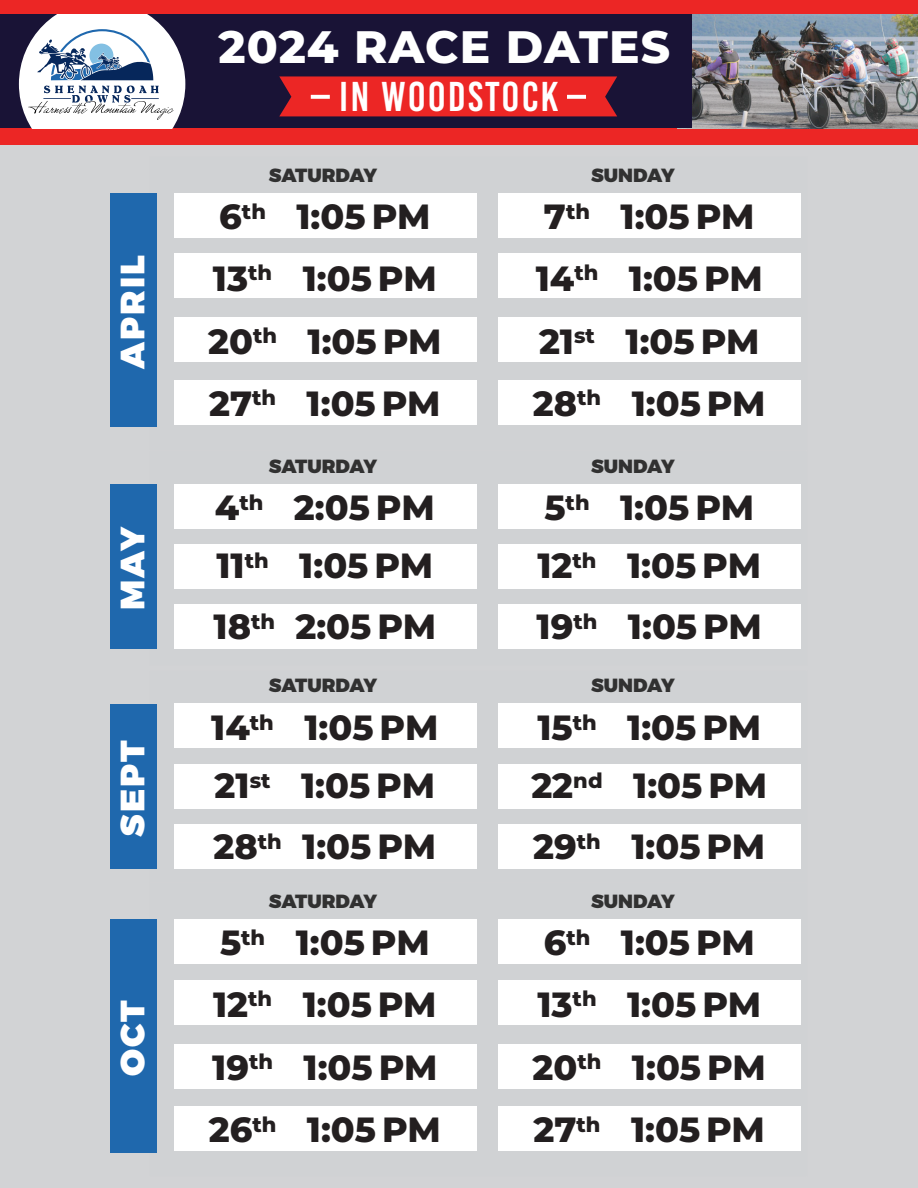
<style>
.page{position:relative;width:918px;height:1188px;background:#fff}
.page>*{position:absolute;margin:0;border:0;box-sizing:border-box;transform-origin:0 0}
.t1{font:800 45.45px "Montserrat";letter-spacing:.02em;color:#fff}
.t2{font:41.55px "Bebas Kai";letter-spacing:.05em;color:#fff}
.t3{font:800 34.95px "Montserrat";color:#231f20}
.t4{font:900 33.9px "Montserrat";letter-spacing:.05em;color:#fff}
.t5{font:900 33.75px "Montserrat";letter-spacing:.06em;color:#fff}
.t6{font:900 19.05px "Montserrat";color:#313131}
</style>
<div class="page">
<div style="left:0;top:145px;width:918px;height:1043px;background:#d2d3d5"></div>
<svg style="left:156px;top:484px;width:645px;height:165px"></svg>
<div style="left:175px;top:484px;width:302px;height:44px;background:#fff"></div>
<div style="left:499px;top:484px;width:302px;height:44px;background:#fff"></div>
<div style="left:175px;top:544px;width:302px;height:45px;background:#fff"></div>
<div style="left:499px;top:544px;width:302px;height:45px;background:#fff"></div>
<div style="left:175px;top:605px;width:302px;height:44px;background:#fff"></div>
<div style="left:499px;top:605px;width:302px;height:44px;background:#fff"></div>
<svg style="left:150px;top:703px;width:651px;height:166px"></svg>
<div style="left:175px;top:703px;width:302px;height:45px;background:#fff"></div>
<div style="left:499px;top:703px;width:302px;height:45px;background:#fff"></div>
<div style="left:175px;top:764px;width:302px;height:44px;background:#fff"></div>
<div style="left:499px;top:764px;width:302px;height:44px;background:#fff"></div>
<div style="left:175px;top:824px;width:302px;height:45px;background:#fff"></div>
<div style="left:499px;top:824px;width:302px;height:45px;background:#fff"></div>
<svg style="left:150px;top:193px;width:651px;height:234px"></svg>
<div style="left:175px;top:193px;width:302px;height:45px;background:#fff"></div>
<div style="left:499px;top:193px;width:302px;height:45px;background:#fff"></div>
<div style="left:175px;top:254px;width:302px;height:44px;background:#fff"></div>
<div style="left:499px;top:254px;width:302px;height:44px;background:#fff"></div>
<div style="left:175px;top:318px;width:302px;height:44px;background:#fff"></div>
<div style="left:499px;top:318px;width:302px;height:44px;background:#fff"></div>
<div style="left:175px;top:380px;width:302px;height:45px;background:#fff"></div>
<div style="left:499px;top:380px;width:302px;height:45px;background:#fff"></div>
<svg style="left:156px;top:919px;width:645px;height:234px"></svg>
<div style="left:175px;top:919px;width:302px;height:45px;background:#fff"></div>
<div style="left:499px;top:919px;width:302px;height:45px;background:#fff"></div>
<div style="left:175px;top:980px;width:302px;height:44px;background:#fff"></div>
<div style="left:499px;top:980px;width:302px;height:44px;background:#fff"></div>
<div style="left:175px;top:1044px;width:302px;height:44px;background:#fff"></div>
<div style="left:499px;top:1044px;width:302px;height:44px;background:#fff"></div>
<div style="left:175px;top:1106px;width:302px;height:45px;background:#fff"></div>
<div style="left:499px;top:1106px;width:302px;height:45px;background:#fff"></div>
<div style="left:0;top:0;width:918px;height:145px;background:#ec2625"></div>
<img style="left:691px;top:15px;width:227px;height:113px">
<div style="left:0;top:15px;width:691px;height:113px;background:#191336"></div>
<div style="left:279px;top:76px;width:338px;height:40px;background:#ec2625"></div>
<svg style="left:311px;top:95px;width:19px;height:4px"></svg>
<svg style="left:567px;top:95px;width:19px;height:4px"></svg>
<svg style="left:19px;top:15px;width:166px;height:113px"></svg>
<div style="left:110px;top:193px;width:46px;height:233px;background:#1f68ad"></div>
<div style="left:110px;top:919px;width:46px;height:234px;background:#1f68ad"></div>
<div style="left:110px;top:484px;width:46px;height:165px;background:#1f68ad"></div>
<div style="left:110px;top:704px;width:46px;height:164px;background:#1f68ad"></div>
<p class="t5" style="left:111px;top:369px;width:115px;rotate:-90deg">APRIL</p>
<p class="t5" style="left:111px;top:610px;width:86px;rotate:-90deg">MAY</p>
<p class="t5" style="left:111px;top:837px;width:98px;rotate:-90deg">SEPT</p>
<p class="t5" style="left:111px;top:1076px;width:77px;rotate:-90deg">OCT</p>
<p class="t1" style="left:219px;top:14px;width:453px">2024 RACE DATES</p>
<p class="t4" style="left:431px;top:34px;width:114px">APRIL</p>
<p class="t2" style="left:339px;top:74px;width:221px">IN WOODSTOCK</p>
<p class="t6" style="left:269px;top:164px;width:110px">SATURDAY</p>
<p class="t6" style="left:591px;top:164px;width:85px">SUNDAY</p>
<p class="t3" style="left:219px;top:191px;width:213px">6<sup>th</sup> 1:05 PM</p>
<p class="t3" style="left:544px;top:191px;width:212px">7<sup>th</sup> 1:05 PM</p>
<p class="t3" style="left:213px;top:253px;width:225px">13<sup>th</sup> 1:05 PM</p>
<p class="t3" style="left:536px;top:253px;width:229px">14<sup>th</sup> 1:05 PM</p>
<p class="t3" style="left:208px;top:316px;width:235px">20<sup>th</sup> 1:05 PM</p>
<p class="t3" style="left:539px;top:316px;width:222px">21<sup>st</sup> 1:05 PM</p>
<p class="t3" style="left:209px;top:378px;width:233px">27<sup>th</sup> 1:05 PM</p>
<p class="t3" style="left:533px;top:378px;width:234px">28<sup>th</sup> 1:05 PM</p>
<p class="t6" style="left:269px;top:454px;width:110px">SATURDAY</p>
<p class="t6" style="left:591px;top:454px;width:85px">SUNDAY</p>
<p class="t3" style="left:215px;top:482px;width:221px">4<sup>th</sup> 2:05 PM</p>
<p class="t3" style="left:544px;top:482px;width:211px">5<sup>th</sup> 1:05 PM</p>
<p class="t3" style="left:216px;top:540px;width:218px">11<sup>th</sup> 1:05 PM</p>
<p class="t3" style="left:537px;top:540px;width:225px">12<sup>th</sup> 1:05 PM</p>
<p class="t3" style="left:214px;top:601px;width:224px">18<sup>th</sup> 2:05 PM</p>
<p class="t3" style="left:537px;top:601px;width:227px">19<sup>th</sup> 1:05 PM</p>
<p class="t6" style="left:269px;top:674px;width:110px">SATURDAY</p>
<p class="t6" style="left:591px;top:674px;width:85px">SUNDAY</p>
<p class="t3" style="left:211px;top:702px;width:229px">14<sup>th</sup> 1:05 PM</p>
<p class="t3" style="left:537px;top:702px;width:225px">15<sup>th</sup> 1:05 PM</p>
<p class="t3" style="left:215px;top:760px;width:222px">21<sup>st</sup> 1:05 PM</p>
<p class="t3" style="left:531px;top:760px;width:237px">22<sup>nd</sup> 1:05 PM</p>
<p class="t3" style="left:214px;top:821px;width:224px">28<sup>th</sup> 1:05 PM</p>
<p class="t3" style="left:533px;top:821px;width:234px">29<sup>th</sup> 1:05 PM</p>
<p class="t6" style="left:269px;top:890px;width:110px">SATURDAY</p>
<p class="t6" style="left:591px;top:890px;width:85px">SUNDAY</p>
<p class="t3" style="left:220px;top:917px;width:211px">5<sup>th</sup> 1:05 PM</p>
<p class="t3" style="left:544px;top:917px;width:213px">6<sup>th</sup> 1:05 PM</p>
<p class="t3" style="left:213px;top:979px;width:225px">12<sup>th</sup> 1:05 PM</p>
<p class="t3" style="left:537px;top:979px;width:225px">13<sup>th</sup> 1:05 PM</p>
<p class="t3" style="left:212px;top:1042px;width:227px">19<sup>th</sup> 1:05 PM</p>
<p class="t3" style="left:533px;top:1042px;width:235px">20<sup>th</sup> 1:05 PM</p>
<p class="t3" style="left:209px;top:1104px;width:234px">26<sup>th</sup> 1:05 PM</p>
<p class="t3" style="left:534px;top:1104px;width:233px">27<sup>th</sup> 1:05 PM</p>
</div>
